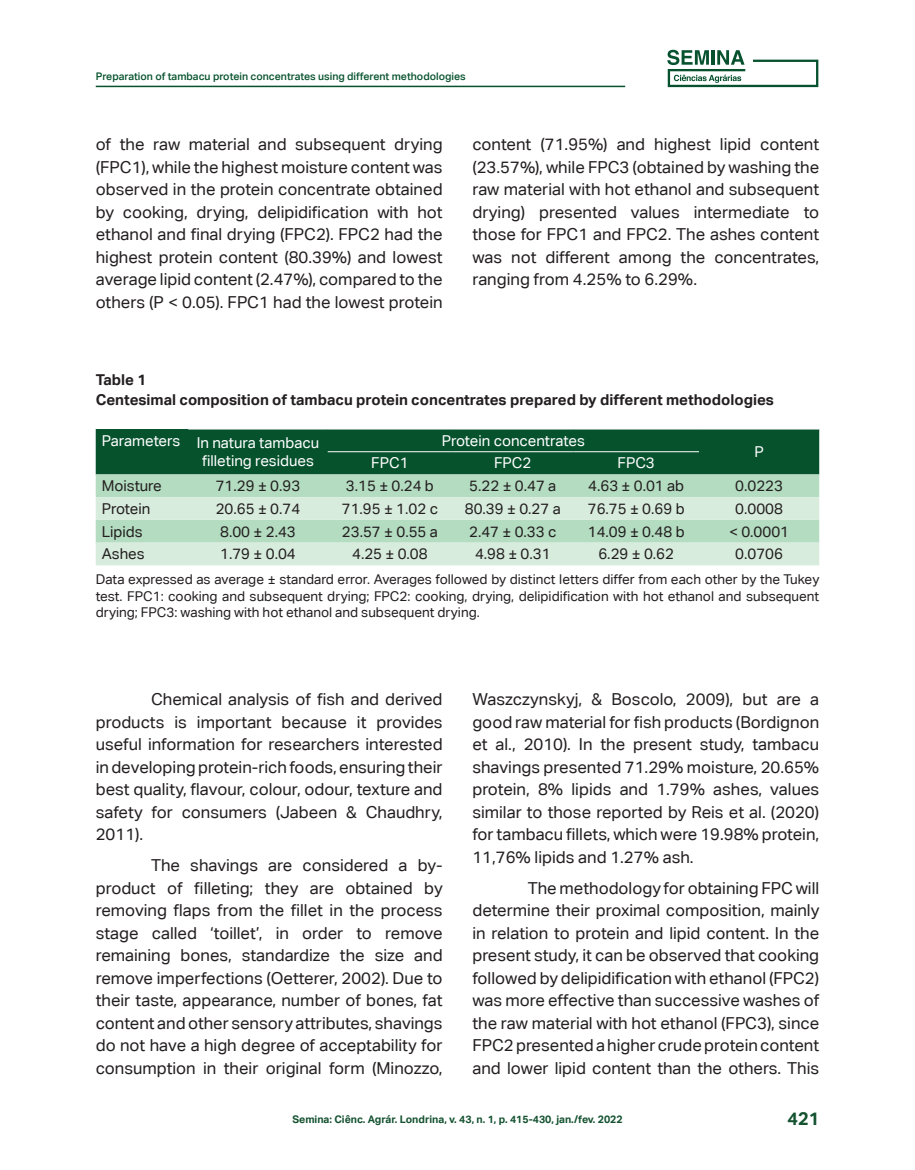
<style>
.page{position:relative;width:915px;height:1170px;background:#fff}
.page>*{position:absolute;margin:0;border:0;box-sizing:border-box;transform-origin:0 0}
.t1{font:700 18px "Aktiv Grotesk Corp";color:#145230}
.corpo_do_texto{font:16.5px/22.5px "Aktiv Grotesk Corp";color:#231f20;text-align:justify}
.texto_tabela{font:15px "Aktiv Grotesk Corp";color:#231f20}
.título_Tabela{font:700 15px "Aktiv Grotesk Corp";color:#231f20}
.texto_tabela-2{font:15px/18px "Aktiv Grotesk Corp";color:#fff;text-align:center}
.legenda_de_tabela{font:13.5px/16.5px "Aktiv Grotesk Corp";color:#231f20;text-align:justify}
.t2{font:500 10.5px "Aktiv Grotesk Corp";color:#06522d}
.t3{font:700 10.5px "Aktiv Grotesk Corp";color:#145230}
</style>
<div class="page">
<svg style="left:667px;top:50px;width:151px;height:37px"></svg>
<div style="left:753px;top:64px;width:60px;height:19px;background:#fff"></div>
<hr style="left:96px;top:86px;width:529px;height:1px;background:#06522d">
<div style="left:96px;top:429px;width:723px;height:45px;background:#06522d"></div>
<div style="left:96px;top:474px;width:723px;height:23px;background:#b3dcc0"></div>
<svg style="left:96px;top:497px;width:723px;height:68px;background:#cce6d3"></svg>
<hr style="left:327px;top:451px;width:125px;height:1px;background:#fff">
<hr style="left:452px;top:451px;width:121px;height:1px;background:#fff">
<hr style="left:573px;top:451px;width:125px;height:1px;background:#fff">
<p class="t2" style="left:96px;top:69px;width:371px">Preparation of tambacu protein concentrates using different methodologies</p>
<p class="corpo_do_texto" style="left:96px;top:133px;width:348px">of the raw material and subsequent drying (FPC1), while the highest moisture content was observed in the protein concentrate obtained by cooking, drying, delipidification with hot ethanol and final drying (FPC2). FPC2 had the highest protein content (80.39%) and lowest average lipid content (2.47%), compared to the others (P &lt; 0.05). FPC1 had the lowest protein</p>
<p class="corpo_do_texto" style="left:472px;top:133px;width:348px">content (71.95%) and highest lipid content (23.57%), while FPC3 (obtained by washing the raw material with hot ethanol and subsequent drying) presented values intermediate to those for FPC1 and FPC2. The ashes content was not different among the concentrates, ranging from 4.25% to 6.29%.</p>
<p class="título_Tabela" style="left:96px;top:370px;width:52px">Table 1</p>
<p class="título_Tabela" style="left:96px;top:390px;width:679px">Centesimal composition of tambacu protein concentrates prepared by different methodologies</p>
<p class="texto_tabela-2" style="left:102px;top:431px;width:80px">Parameters</p>
<p class="texto_tabela-2" style="left:197px;top:433px;width:124px">In natura tambacu filleting residues</p>
<p class="texto_tabela-2" style="left:441px;top:431px;width:145px">Protein concentrates</p>
<p class="texto_tabela-2" style="left:754px;top:442px;width:11px">P</p>
<p class="texto_tabela-2" style="left:371px;top:454px;width:39px">FPC1</p>
<p class="texto_tabela-2" style="left:494px;top:454px;width:39px">FPC2</p>
<p class="texto_tabela-2" style="left:617px;top:454px;width:39px">FPC3</p>
<p class="texto_tabela" style="left:102px;top:477px;width:62px">Moisture</p>
<p class="texto_tabela" style="left:216px;top:477px;width:86px">71.29 ± 0.93</p>
<p class="texto_tabela" style="left:346px;top:477px;width:89px">3.15 ± 0.24 b</p>
<p class="texto_tabela" style="left:469px;top:477px;width:88px">5.22 ± 0.47 a</p>
<p class="texto_tabela" style="left:588px;top:477px;width:97px">4.63 ± 0.01 ab</p>
<p class="texto_tabela" style="left:735px;top:477px;width:49px">0.0223</p>
<p class="texto_tabela" style="left:102px;top:499px;width:50px">Protein</p>
<p class="texto_tabela" style="left:216px;top:499px;width:86px">20.65 ± 0.74</p>
<p class="texto_tabela" style="left:341px;top:499px;width:98px">71.95 ± 1.02 c</p>
<p class="texto_tabela" style="left:464px;top:499px;width:97px">80.39 ± 0.27 a</p>
<p class="texto_tabela" style="left:587px;top:499px;width:98px">76.75 ± 0.69 b</p>
<p class="texto_tabela" style="left:735px;top:499px;width:49px">0.0008</p>
<p class="texto_tabela" style="left:102px;top:522px;width:42px">Lipids</p>
<p class="texto_tabela" style="left:220px;top:522px;width:77px">8.00 ± 2.43</p>
<p class="texto_tabela" style="left:342px;top:522px;width:97px">23.57 ± 0.55 a</p>
<p class="texto_tabela" style="left:469px;top:522px;width:89px">2.47 ± 0.33 c</p>
<p class="texto_tabela" style="left:587px;top:522px;width:98px">14.09 ± 0.48 b</p>
<p class="texto_tabela" style="left:728px;top:522px;width:61px">&lt; 0.0001</p>
<p class="texto_tabela" style="left:102px;top:545px;width:44px">Ashes</p>
<p class="texto_tabela" style="left:220px;top:545px;width:77px">1.79 ± 0.04</p>
<p class="texto_tabela" style="left:352px;top:545px;width:77px">4.25 ± 0.08</p>
<p class="texto_tabela" style="left:475px;top:545px;width:77px">4.98 ± 0.31</p>
<p class="texto_tabela" style="left:598px;top:545px;width:77px">6.29 ± 0.62</p>
<p class="texto_tabela" style="left:735px;top:545px;width:49px">0.0706</p>
<p class="legenda_de_tabela" style="left:96px;top:571px;width:725px">Data expressed as average ± standard error. Averages followed by distinct letters differ from each other by the Tukey test. FPC1: cooking and subsequent drying; FPC2: cooking, drying, delipidification with hot ethanol and subsequent drying; FPC3: washing with hot ethanol and subsequent drying.</p>
<p class="corpo_do_texto" style="left:96px;top:688px;width:348px;text-indent:55px">Chemical analysis of fish and derived products is important because it provides useful information for researchers interested in developing protein-rich foods, ensuring their best quality, flavour, colour, odour, texture and safety for consumers (Jabeen &amp; Chaudhry, 2011).</p>
<p class="corpo_do_texto" style="left:96px;top:854px;width:348px;text-indent:55px">The shavings are considered a by&shy;product of filleting; they are obtained by removing flaps from the fillet in the process stage called ‘toillet’, in order to remove remaining bones, standardize the size and remove imperfections (Oetterer, 2002). Due to their taste, appearance, number of bones, fat content and other sensory attributes, shavings do not have a high degree of acceptability for consumption in their original form (Minozzo,</p>
<p class="corpo_do_texto" style="left:472px;top:688px;width:348px">Waszczynskyj, &amp; Boscolo, 2009), but are a good raw material for fish products (Bordignon et al., 2010). In the present study, tambacu shavings presented 71.29% moisture, 20.65% protein, 8% lipids and 1.79% ashes, values similar to those reported by Reis et al. (2020) for tambacu fillets, which were 19.98% protein, 11,76% lipids and 1.27% ash.</p>
<p class="corpo_do_texto" style="left:472px;top:876px;width:348px;text-indent:55px">The methodology for obtaining FPC will determine their proximal composition, mainly in relation to protein and lipid content. In the present study, it can be observed that cooking followed by delipidification with ethanol (FPC2) was more effective than successive washes of the raw material with hot ethanol (FPC3), since FPC2 presented a higher crude protein content and lower lipid content than the others. This</p>
<p class="t3" style="left:292px;top:1112px;width:331px">Semina: Ciênc. Agrár. Londrina, v. 43, n. 1, p. 415-430, jan./fev. 2022</p>
<p class="t1" style="left:787px;top:1107px;width:33px">421</p>
</div>
